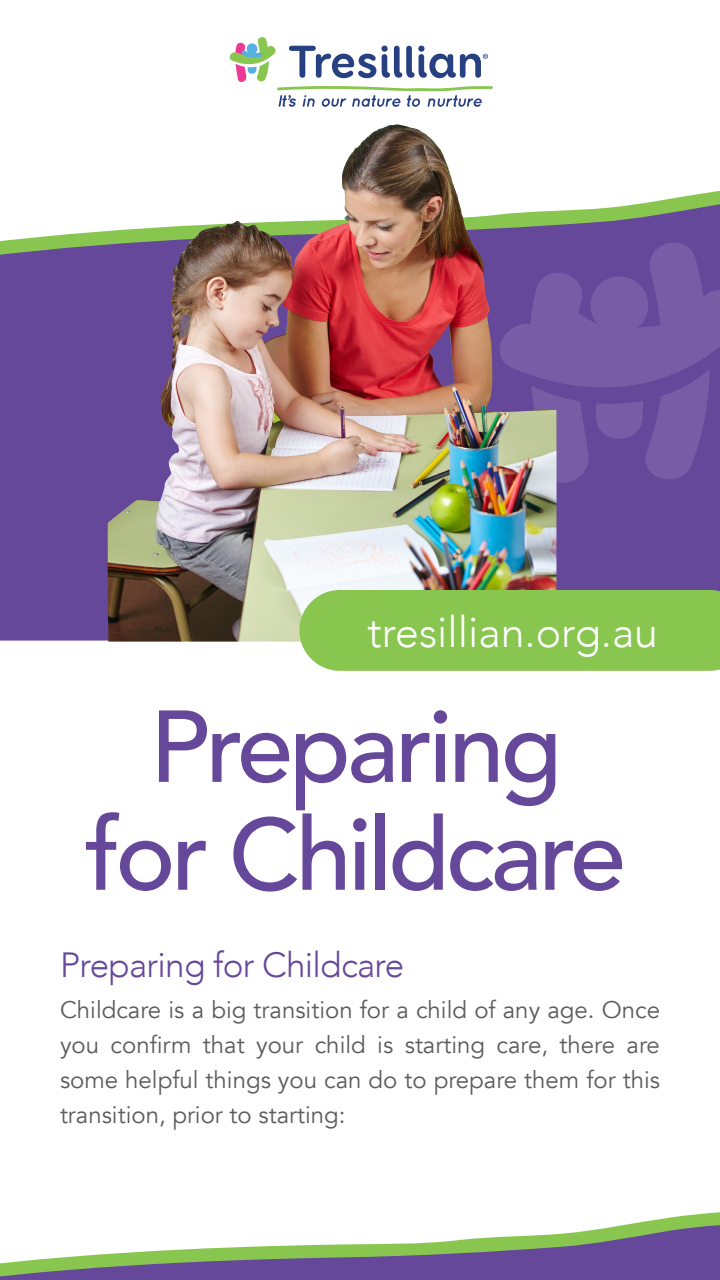
<style>
.page{position:relative;width:720px;height:1280px;background:#fff}
.page>*{position:absolute;margin:0;border:0;box-sizing:border-box;transform-origin:0 0}
.t1{font:500 100.9px "Avenir";letter-spacing:-.04em;color:#66489b}
.t2{font:300 42.9px "Avenir";color:#fff}
._2022_Digital_head{font:300 35px "Avenir";letter-spacing:-.02em;color:#66489b}
._2022_Digital{font:24px/35px "Avenir";color:#5f5b5d;text-align:justify}
</style>
<div class="page">
<svg style="left:0;top:1234px;width:720px;height:30px"></svg>
<svg style="left:0;top:1264px;width:720px;height:16px"></svg>
<svg style="left:559px;top:1212px;width:161px;height:22px"></svg>
<svg style="left:229px;top:37px;width:264px;height:70px"></svg>
<img style="left:0;top:355px;width:720px;height:286px">
<svg style="left:11px;top:208px;width:709px;height:32px"></svg>
<svg style="left:396px;top:162px;width:324px;height:46px"></svg>
<svg style="left:484px;top:230px;width:236px;height:172px;fill:#66489b"></svg>
<svg style="left:531px;top:369px;width:179px;height:127px"></svg>
<svg style="left:0;top:240px;width:720px;height:115px"></svg>
<img style="left:161px;top:124px;width:235px;height:280px">
<div style="left:299px;top:590px;width:421px;height:81px;background:#89c650"></div>
<p class="t2" style="left:367px;top:607px;width:292px">tresillian.org.au</p>
<p class="t1" style="left:150px;top:659px;width:414px">Preparing</p>
<p class="t1" style="left:86px;top:767px;width:542px">for Childcare</p>
<p class="_2022_Digital_head" style="left:60px;top:944px;width:346px">Preparing for Childcare</p>
<p class="_2022_Digital" style="left:60px;top:992px;width:602px">Childcare is a big transition for a child of any age. Once you confirm that your child is starting care, there are some helpful things you can do to prepare them for this transition, prior to starting:</p>
</div>
